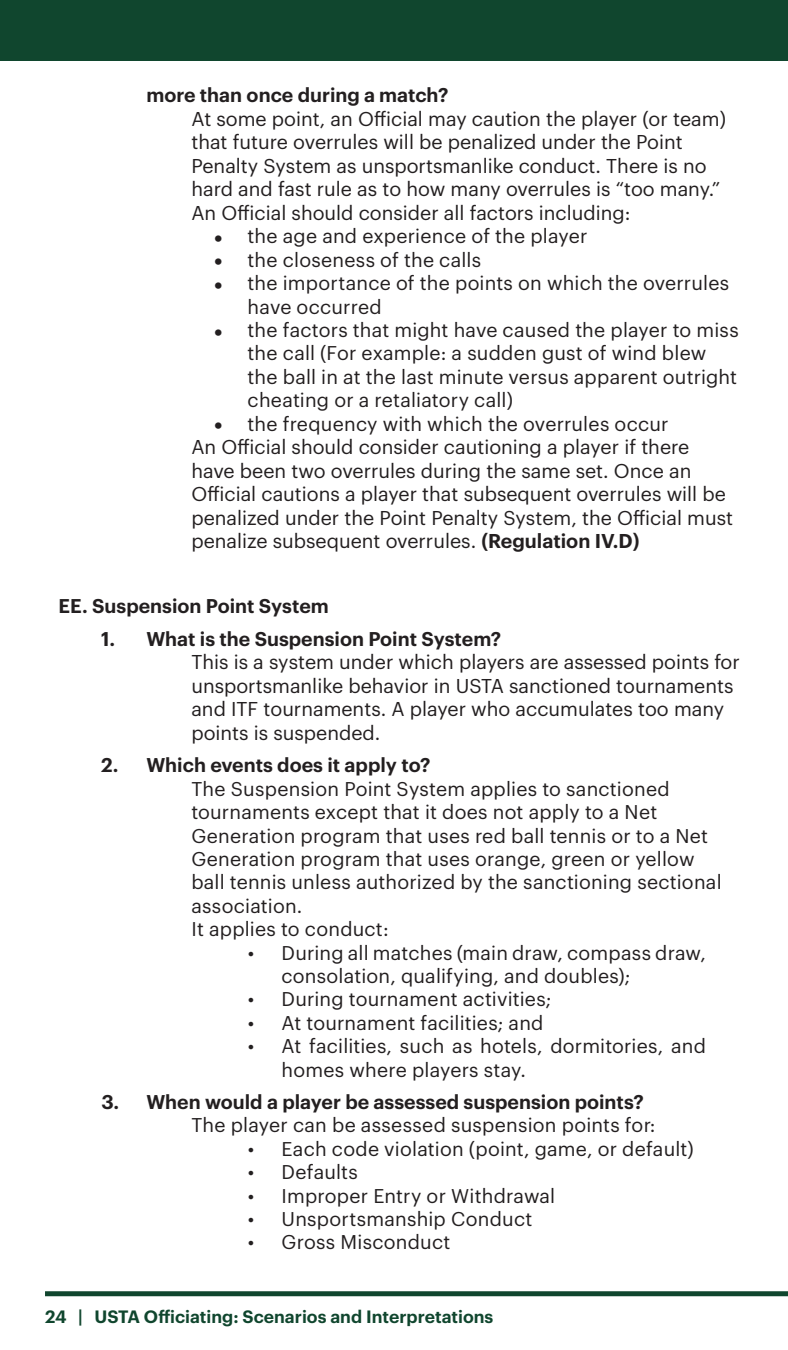
<style>
.page{position:relative;width:788px;height:1350px;background:#fff}
.page>*{position:absolute;margin:0;border:0;box-sizing:border-box;transform-origin:0 0}
.t1{font:19.5px/23.5px "Graphik";letter-spacing:.005em;color:#231f20}
.t2{font:600 19.5px "Graphik";color:#231f20}
.t3{font:600 17.5px "Graphik";color:#10462e}
.s1{font-size:27.5px}
.s2{font-weight:600}
</style>
<div class="page">
<div style="left:0;top:0;width:788px;height:61px;background:#10462e"></div>
<div style="left:45px;top:1291px;width:743px;height:5px;background:#10462e"></div>
<p class="t2" style="left:146px;top:80px;width:304px">more than once during a match?</p>
<p class="t1" style="left:191px;top:105px;width:536px">At some point, an Official may caution the player (or team) that future overrules will be penalized under the Point Penalty System as unsportsmanlike conduct. There is no hard and fast rule as to how many overrules is “too many.” An Official should consider all factors including:</p>
<p class="t1" style="left:214px;top:223px;width:375px"><span class="s1">•</span> the age and experience of the player</p>
<p class="t1" style="left:214px;top:246px;width:269px"><span class="s1">•</span> the closeness of the calls</p>
<p class="t1" style="left:248px;top:270px;width:483px;text-indent:-34px"><span class="s1">•</span> the importance of the points on which the overrules have occurred</p>
<p class="t1" style="left:248px;top:316px;width:492px;text-indent:-34px"><span class="s1">•</span> the factors that might have caused the player to miss the call (For example: a sudden gust of wind blew the ball in at the last minute versus apparent outright cheating or a retaliatory call)</p>
<p class="t1" style="left:191px;top:410px;width:543px;text-indent:22px"><span class="s1">•</span> the frequency with which the overrules occur<br>An Official should consider cautioning a player if there have been two overrules during the same set. Once an Official cautions a player that subsequent overrules will be penalized under the Point Penalty System, the Official must penalize subsequent overrules. <span class="s2">(Regulation IV.D)</span></p>
<p class="t2" style="left:58px;top:591px;width:272px">EE. Suspension Point System</p>
<p class="t2" style="left:101px;top:624px;width:401px">1. What is the Suspension Point System?</p>
<p class="t1" style="left:191px;top:649px;width:550px">This is a system under which players are assessed points for unsportsmanlike behavior in USTA sanctioned tournaments and ITF tournaments. A player who accumulates too many points is suspended.</p>
<p class="t2" style="left:101px;top:750px;width:331px">2. Which events does it apply to?</p>
<p class="t1" style="left:191px;top:775px;width:531px">The Suspension Point System applies to sanctioned tournaments except that it does not apply to a Net Generation program that uses red ball tennis or to a Net Generation program that uses orange, green or yellow ball tennis unless authorized by the sanctioning sectional association.<br>It applies to conduct:</p>
<p class="t1" style="left:281px;top:939px;width:426px;text-indent:-34px">• During all matches (main draw, compass draw, consolation, qualifying, and doubles);</p>
<p class="t1" style="left:248px;top:986px;width:305px">• During tournament activities;</p>
<p class="t1" style="left:248px;top:1009px;width:297px">• At tournament facilities; and</p>
<p class="t1" style="left:281px;top:1033px;width:426px;text-indent:-34px">• At facilities, such as hotels, dormitories, and homes where players stay.</p>
<p class="t2" style="left:101px;top:1087px;width:544px">3. When would a player be assessed suspension points?</p>
<p class="t1" style="left:191px;top:1112px;width:465px">The player can be assessed suspension points for:</p>
<p class="t1" style="left:248px;top:1135px;width:447px">• Each code violation (point, game, or default)</p>
<p class="t1" style="left:248px;top:1159px;width:112px">• Defaults</p>
<p class="t1" style="left:248px;top:1182px;width:309px">• Improper Entry or Withdrawal</p>
<p class="t1" style="left:248px;top:1206px;width:286px">• Unsportsmanship Conduct</p>
<p class="t1" style="left:248px;top:1229px;width:204px">• Gross Misconduct</p>
<p class="t3" style="left:45px;top:1303px;width:450px">24 | USTA Officiating: Scenarios and Interpretations</p>
</div>
